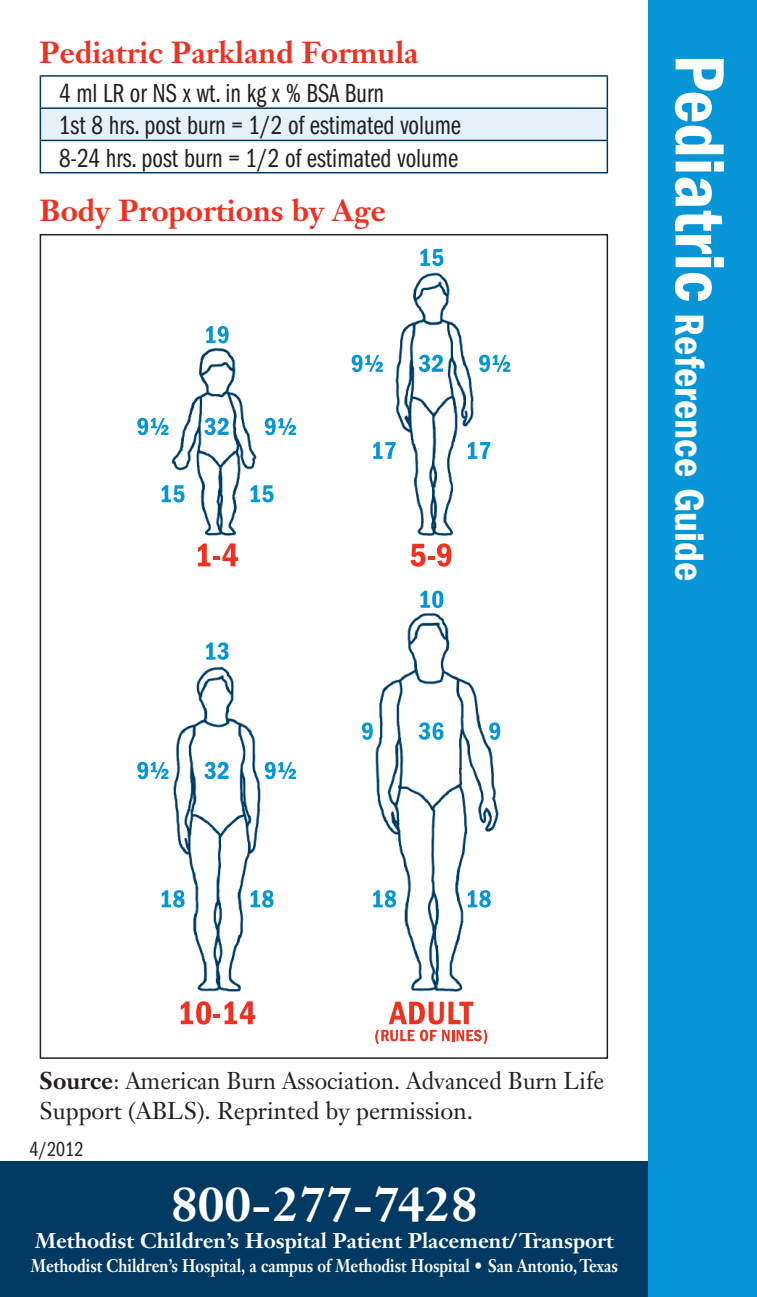
<style>
.page{position:relative;width:757px;height:1297px;background:#fff}
.page>*{position:absolute;margin:0;border:0;box-sizing:border-box;transform-origin:0 0}
.t1{font:700 48px "Janson Text";color:#fff}
.t2{font:600 condensed 42px "Franklin Gothic";color:#fff}
.t3{font:700 30px "Janson Text";color:#ef3122}
.t4{font:27px/32.1px "Franklin Gothic Book Cmpr";color:#231f20}
.t5{font:24px/30px "Janson Text";color:#231f20}
.t6{font:700 21px "Janson Text";color:#fff}
.t7{font:21px "Franklin Gothic Book Cmpr";color:#231f20}
.t8{font:700 18px "Janson Text";color:#fff;scale:.84 1}
.s1{font-size:72px}
.s2{font-weight:700}
</style>
<div class="page">
<div style="left:0;top:1161px;width:757px;height:136px;background:#003a62"></div>
<div style="left:648px;top:0;width:109px;height:1297px;background:#0696d7"></div>
<svg style="left:41px;top:77px;width:565px;height:95px"></svg>
<div style="left:40px;top:108px;width:567px;height:32px;background:#e6f1f9"></div>
<hr style="left:40px;top:172px;width:568px;height:1px;background:#003a62">
<hr style="left:40px;top:75px;width:568px;height:2px;background:#003a62">
<hr style="left:40px;top:77px;width:1px;height:30px;background:#003a62">
<hr style="left:606px;top:77px;width:2px;height:30px;background:#003a62">
<hr style="left:40px;top:107px;width:568px;height:2px;background:#003a62">
<hr style="left:40px;top:109px;width:1px;height:31px;background:#003a62">
<hr style="left:606px;top:109px;width:2px;height:31px;background:#003a62">
<hr style="left:40px;top:140px;width:568px;height:1px;background:#003a62">
<hr style="left:40px;top:141px;width:1px;height:31px;background:#003a62">
<hr style="left:606px;top:141px;width:2px;height:31px;background:#003a62">
<img style="left:375px;top:613px;width:123px;height:378px">
<img style="left:171px;top:348px;width:86px;height:187px">
<img style="left:173px;top:667px;width:87px;height:324px">
<img style="left:395px;top:273px;width:78px;height:262px">
<svg style="left:375px;top:1001px;width:112px;height:43px"></svg>
<svg style="left:181px;top:1001px;width:74px;height:23px"></svg>
<svg style="left:198px;top:543px;width:40px;height:23px"></svg>
<svg style="left:162px;top:890px;width:23px;height:17px"></svg>
<svg style="left:251px;top:890px;width:23px;height:17px"></svg>
<svg style="left:162px;top:485px;width:22px;height:17px"></svg>
<svg style="left:251px;top:485px;width:22px;height:17px"></svg>
<svg style="left:204px;top:762px;width:25px;height:17px"></svg>
<svg style="left:206px;top:642px;width:23px;height:18px"></svg>
<svg style="left:204px;top:418px;width:25px;height:17px"></svg>
<svg style="left:206px;top:326px;width:23px;height:17px"></svg>
<svg style="left:265px;top:762px;width:31px;height:17px"></svg>
<svg style="left:137px;top:762px;width:32px;height:17px"></svg>
<svg style="left:373px;top:890px;width:23px;height:17px"></svg>
<svg style="left:468px;top:890px;width:23px;height:17px"></svg>
<svg style="left:419px;top:722px;width:24px;height:18px"></svg>
<svg style="left:420px;top:590px;width:23px;height:18px"></svg>
<svg style="left:489px;top:722px;width:11px;height:18px"></svg>
<svg style="left:362px;top:722px;width:11px;height:18px"></svg>
<svg style="left:265px;top:418px;width:31px;height:17px"></svg>
<svg style="left:137px;top:418px;width:32px;height:17px"></svg>
<svg style="left:410px;top:543px;width:41px;height:24px"></svg>
<svg style="left:373px;top:442px;width:22px;height:17px"></svg>
<svg style="left:468px;top:442px;width:22px;height:17px"></svg>
<svg style="left:419px;top:355px;width:24px;height:17px"></svg>
<svg style="left:420px;top:249px;width:23px;height:17px"></svg>
<svg style="left:479px;top:355px;width:31px;height:17px"></svg>
<svg style="left:351px;top:355px;width:32px;height:17px"></svg>
<p class="t3" style="left:40px;top:33px;width:380px">Pediatric Parkland Formula</p>
<p class="t4" style="left:59px;top:78px;width:403px">4 ml LR or NS x wt. in kg x % BSA Burn<br>1st 8 hrs. post burn = 1/2 of estimated volume<br>8-24 hrs. post burn = 1/2 of estimated volume</p>
<p class="t3" style="left:40px;top:192px;width:348px">Body Proportions by Age</p>
<h2 class="t2" style="left:713px;top:54px;width:529px;rotate:90deg"><span class="s1">Pediatric</span> Reference Guide</h2>
<p class="t5" style="left:40px;top:1065px;width:566px"><span class="s2">Source</span>: American Burn Association. Advanced Burn Life<br>Support (ABLS). Reprinted by permission.</p>
<p class="t7" style="left:30px;top:1137px;width:56px">4/2012</p>
<h1 class="t1" style="left:171px;top:1173px;width:308px">800-277-7428</h1>
<p class="t6" style="left:35px;top:1226px;width:580px">Methodist Children’s Hospital Patient Placement/Transport</p>
<p class="t8" style="left:31px;top:1253px;width:700px">Methodist Children’s Hospital, a campus of Methodist Hospital • San Antonio, Texas</p>
</div>
